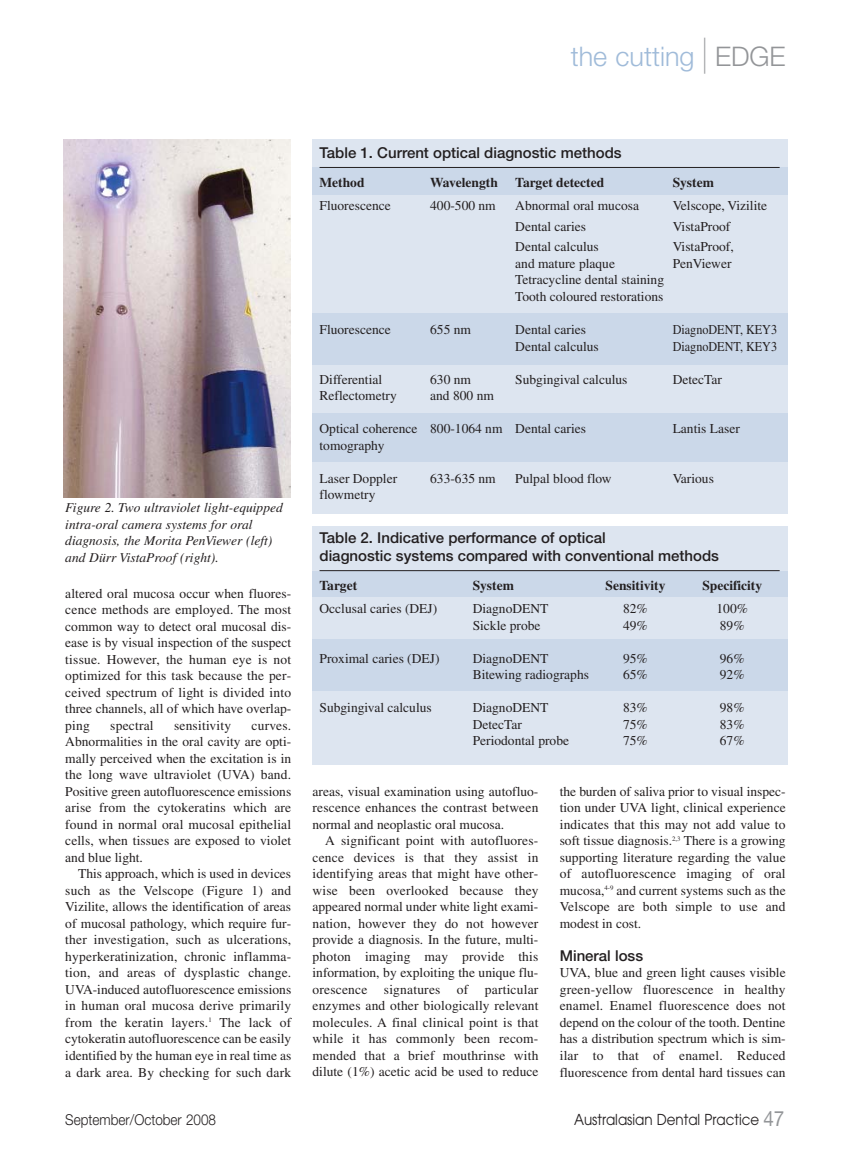
<style>
.page{position:relative;width:851px;height:1149px;background:#fff}
.page>*{position:absolute;margin:0;border:0;box-sizing:border-box;transform-origin:0 0}
.t1{font:300 27px "Helvetica Neue";color:#a0bbd9}
.t2{font:500 15px/18px "Helvetica Neue";color:#231f20}
.t3{font:15px "Avant Garde";color:#231f20;scale:.9 1}
.t4{font:300 15px "Helvetica Neue";color:#231f20;scale:.9 1}
.t5{font:13.5px/16.5px "Times";color:#231f20;text-align:justify}
.t6{font:italic 13.5px/16.5px "Times";color:#231f20}
.t7{font:700 13.5px "Times";color:#231f20}
.t8{font:13.5px "Times";color:#231f20;scale:.9 1}
.s1{font-size:36px;color:#939598}
.s2{color:#939598}
.s3{font-family:"Helvetica Neue";font-size:21px;color:#939598}
</style>
<div class="page">
<div style="left:312px;top:139px;width:475px;height:375px;background:#dde5f0"></div>
<div style="left:312px;top:526px;width:475px;height:238px;background:#dde5f0"></div>
<div style="left:312px;top:167px;width:475px;height:28px;background:#cbd8e9"></div>
<div style="left:312px;top:313px;width:475px;height:51px;background:#cbd8e9"></div>
<div style="left:312px;top:413px;width:475px;height:49px;background:#cbd8e9"></div>
<div style="left:312px;top:639px;width:475px;height:51px;background:#cbd8e9"></div>
<div style="left:312px;top:571px;width:475px;height:25px;background:#cbd8e9"></div>
<hr style="left:319px;top:167px;width:460px;height:1px;background:#231f20">
<hr style="left:319px;top:570px;width:460px;height:1px;background:#231f20">
<img style="left:64px;top:139px;width:227px;height:358px">
<h1 class="t1" style="left:570px;top:46px;width:216px">the cutting <span class="s1">|</span> <span class="s2">EDGE</span></h1>
<p class="t6" style="left:65px;top:500px;width:219px">Figure 2. Two ultraviolet light-equipped intra-oral camera systems for oral diagnosis, the Morita PenViewer (left) and Dürr VistaProof (right).</p>
<p class="t5" style="left:65px;top:586px;width:227px">altered oral mucosa occur when fluores&shy;cence methods are employed. The most common way to detect oral mucosal dis&shy;ease is by visual inspection of the suspect tissue. However, the human eye is not optimized for this task because the per&shy;ceived spectrum of light is divided into three channels, all of which have overlap&shy;ping</p>
<p class="t5" style="left:110px;top:718px;width:45px">spectral</p>
<p class="t5" style="left:174px;top:718px;width:59px">sensitivity</p>
<p class="t5" style="left:65px;top:718px;width:227px;text-indent:186px">curves.<br>Abnormalities in the oral cavity are opti&shy;mally perceived when the excitation is in the long wave ultraviolet (UVA) band.<br>Positive green autofluorescence emissions arise from the cytokeratins which are found in normal oral mucosal epithelial cells, when tissues are exposed to violet and blue light.</p>
<p class="t5" style="left:65px;top:866px;width:227px;text-indent:13px">This approach, which is used in devices such as the Velscope (Figure 1) and Vizilite, allows the identification of areas of mucosal pathology, which require fur&shy;ther investigation, such as ulcerations, hyperkeratinization, chronic inflamma&shy;tion, and areas of dysplastic change.<br>UVA-induced autofluorescence emissions in human oral mucosa derive primarily from the keratin layers.<sup>1</sup> The lack of cytokeratin autofluorescence can be easily identified by the human eye in real time as a dark area. By checking for such dark</p>
<p class="t2" style="left:319px;top:145px;width:303px">Table 1. Current optical diagnostic methods</p>
<p class="t7" style="left:319px;top:177px;width:46px">Method</p>
<p class="t7" style="left:430px;top:177px;width:69px">Wavelength</p>
<p class="t7" style="left:515px;top:177px;width:90px">Target detected</p>
<p class="t7" style="left:672px;top:177px;width:43px">System</p>
<p class="t5" style="left:319px;top:198px;width:73px">Fluorescence</p>
<p class="t5" style="left:430px;top:198px;width:67px">400-500 nm</p>
<p class="t5" style="left:515px;top:198px;width:125px">Abnormal oral mucosa</p>
<p class="t5" style="left:672px;top:198px;width:96px">Velscope, Vizilite</p>
<p class="t5" style="left:515px;top:219px;width:72px">Dental caries</p>
<p class="t5" style="left:672px;top:219px;width:59px">VistaProof</p>
<p class="t5" style="left:515px;top:240px;width:85px">Dental calculus</p>
<p class="t5" style="left:672px;top:240px;width:63px">VistaProof,</p>
<p class="t5" style="left:515px;top:256px;width:101px">and mature plaque</p>
<p class="t5" style="left:672px;top:256px;width:60px">PenViewer</p>
<p class="t5" style="left:515px;top:273px;width:150px">Tetracycline dental staining<br>Tooth coloured restorations</p>
<p class="t5" style="left:319px;top:322px;width:73px">Fluorescence</p>
<p class="t5" style="left:430px;top:322px;width:42px">655 nm</p>
<p class="t5" style="left:515px;top:322px;width:72px">Dental caries</p>
<p class="t8" style="left:672px;top:324px;width:117px">DiagnoDENT, KEY3</p>
<p class="t5" style="left:515px;top:339px;width:85px">Dental calculus</p>
<p class="t8" style="left:672px;top:341px;width:117px">DiagnoDENT, KEY3</p>
<p class="t5" style="left:319px;top:372px;width:64px">Differential</p>
<p class="t5" style="left:430px;top:372px;width:42px">630 nm</p>
<p class="t5" style="left:515px;top:372px;width:114px">Subgingival calculus</p>
<p class="t5" style="left:672px;top:372px;width:51px">DetecTar</p>
<p class="t5" style="left:319px;top:388px;width:79px">Reflectometry</p>
<p class="t5" style="left:430px;top:388px;width:65px">and 800 nm</p>
<p class="t5" style="left:319px;top:421px;width:268px">Optical coherence 800-1064 nm Dental caries</p>
<p class="t5" style="left:672px;top:421px;width:69px">Lantis Laser</p>
<p class="t5" style="left:319px;top:438px;width:67px">tomography</p>
<p class="t5" style="left:319px;top:471px;width:79px">Laser Doppler</p>
<p class="t5" style="left:430px;top:471px;width:67px">633-635 nm</p>
<p class="t5" style="left:515px;top:471px;width:98px">Pulpal blood flow</p>
<p class="t5" style="left:672px;top:471px;width:43px">Various</p>
<p class="t5" style="left:319px;top:487px;width:57px">flowmetry</p>
<p class="t2" style="left:319px;top:530px;width:401px">Table 2. Indicative performance of optical<br>diagnostic systems compared with conventional methods</p>
<p class="t7" style="left:319px;top:580px;width:39px">Target</p>
<p class="t7" style="left:472px;top:580px;width:43px">System</p>
<p class="t7" style="left:605px;top:580px;width:61px">Sensitivity</p>
<p class="t7" style="left:702px;top:580px;width:61px">Specificity</p>
<p class="t5" style="left:319px;top:601px;width:119px">Occlusal caries (DEJ)</p>
<p class="t5" style="left:472px;top:601px;width:77px">DiagnoDENT</p>
<p class="t5" style="left:623px;top:601px;width:26px">82%</p>
<p class="t5" style="left:716px;top:601px;width:33px">100%</p>
<p class="t5" style="left:472px;top:618px;width:69px">Sickle probe</p>
<p class="t5" style="left:623px;top:618px;width:26px">49%</p>
<p class="t5" style="left:719px;top:618px;width:26px">89%</p>
<p class="t5" style="left:319px;top:651px;width:121px">Proximal caries (DEJ)</p>
<p class="t5" style="left:472px;top:651px;width:77px">DiagnoDENT</p>
<p class="t5" style="left:623px;top:651px;width:26px">95%</p>
<p class="t5" style="left:719px;top:651px;width:26px">96%</p>
<p class="t5" style="left:472px;top:667px;width:118px">Bitewing radiographs</p>
<p class="t5" style="left:623px;top:667px;width:26px">65%</p>
<p class="t5" style="left:719px;top:667px;width:26px">92%</p>
<p class="t5" style="left:319px;top:700px;width:114px">Subgingival calculus</p>
<p class="t5" style="left:472px;top:700px;width:77px">DiagnoDENT</p>
<p class="t5" style="left:623px;top:700px;width:26px">83%</p>
<p class="t5" style="left:719px;top:700px;width:26px">98%</p>
<p class="t5" style="left:472px;top:717px;width:51px">DetecTar</p>
<p class="t5" style="left:623px;top:717px;width:26px">75%</p>
<p class="t5" style="left:719px;top:717px;width:26px">83%</p>
<p class="t5" style="left:472px;top:733px;width:98px">Periodontal probe</p>
<p class="t5" style="left:623px;top:733px;width:26px">75%</p>
<p class="t5" style="left:719px;top:733px;width:26px">67%</p>
<p class="t5" style="left:312px;top:784px;width:227px">areas, visual examination using autofluo&shy;rescence enhances the contrast between normal and neoplastic oral mucosa.</p>
<p class="t5" style="left:312px;top:833px;width:227px;text-indent:13px">A significant point with autofluores&shy;cence devices is that they assist in identifying areas that might have other&shy;wise been overlooked because they appeared normal under white light exami&shy;nation, however they do not however provide a diagnosis. In the future, multi&shy;photon imaging may provide this information, by exploiting the unique flu&shy;orescence signatures of particular enzymes and other biologically relevant molecules. A final clinical point is that while it has commonly been recom&shy;mended that a brief mouthrinse with dilute (1%) acetic acid be used to reduce</p>
<p class="t5" style="left:559px;top:784px;width:227px">the burden of saliva prior to visual inspec&shy;tion under UVA light, clinical experience indicates that this may not add value to soft tissue diagnosis.<sup>2,3</sup> There is a growing supporting literature regarding the value of autofluorescence imaging of oral mucosa,<sup>4-9</sup> and current systems such as the Velscope are both simple to use and modest in cost.</p>
<p class="t2" style="left:559px;top:947px;width:85px">Mineral loss</p>
<p class="t5" style="left:559px;top:965px;width:227px">UVA, blue and green light causes visible green-yellow fluorescence in healthy enamel. Enamel fluorescence does not depend on the colour of the tooth. Dentine has a distribution spectrum which is sim&shy;ilar to that of enamel. Reduced fluorescence from dental hard tissues can</p>
<p class="t4" style="left:65px;top:1113px;width:169px">September/October 2008</p>
<p class="t3" style="left:574px;top:1113px;width:235px">Australasian Dental Practice <span class="s3">47</span></p>
</div>
